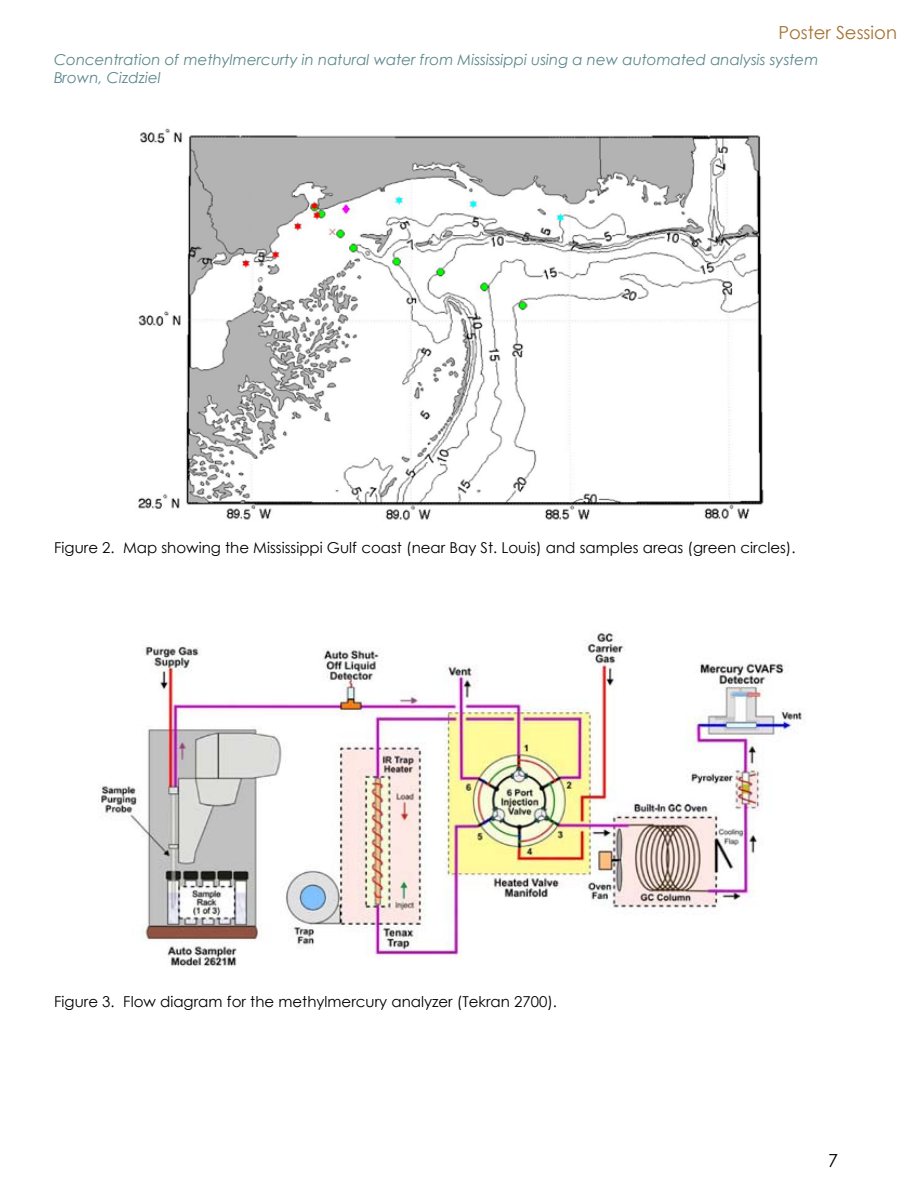
<style>
.page{position:relative;width:918px;height:1188px;background:#fff}
.page>*{position:absolute;margin:0;border:0;box-sizing:border-box;transform-origin:0 0}
.t1{font:18px "Century Gothic";color:#a67233}
.t2{font:18px "Century Gothic";color:#000}
.t3{font:15px "Century Gothic";color:#000}
.t4{font:italic 15px/18px "Century Gothic";color:#5a878c}
</style>
<div class="page">
<img style="left:138px;top:128px;width:626px;height:393px">
<img style="left:98px;top:633px;width:704px;height:334px">
<p class="t1" style="left:778px;top:20px;width:120px">Poster Session</p>
<p class="t4" style="left:54px;top:51px;width:766px">Concentration of methylmercurty in natural water from Mississippi using a new automated analysis system<br>Brown, Cizdziel</p>
<p class="t3" style="left:54px;top:537px;width:743px">Figure 2. Map showing the Mississippi Gulf coast (near Bay St. Louis) and samples areas (green circles).</p>
<p class="t3" style="left:54px;top:991px;width:505px">Figure 3. Flow diagram for the methylmercury analyzer (Tekran 2700).</p>
<p class="t2" style="left:828px;top:1148px;width:11px">7</p>
</div>
